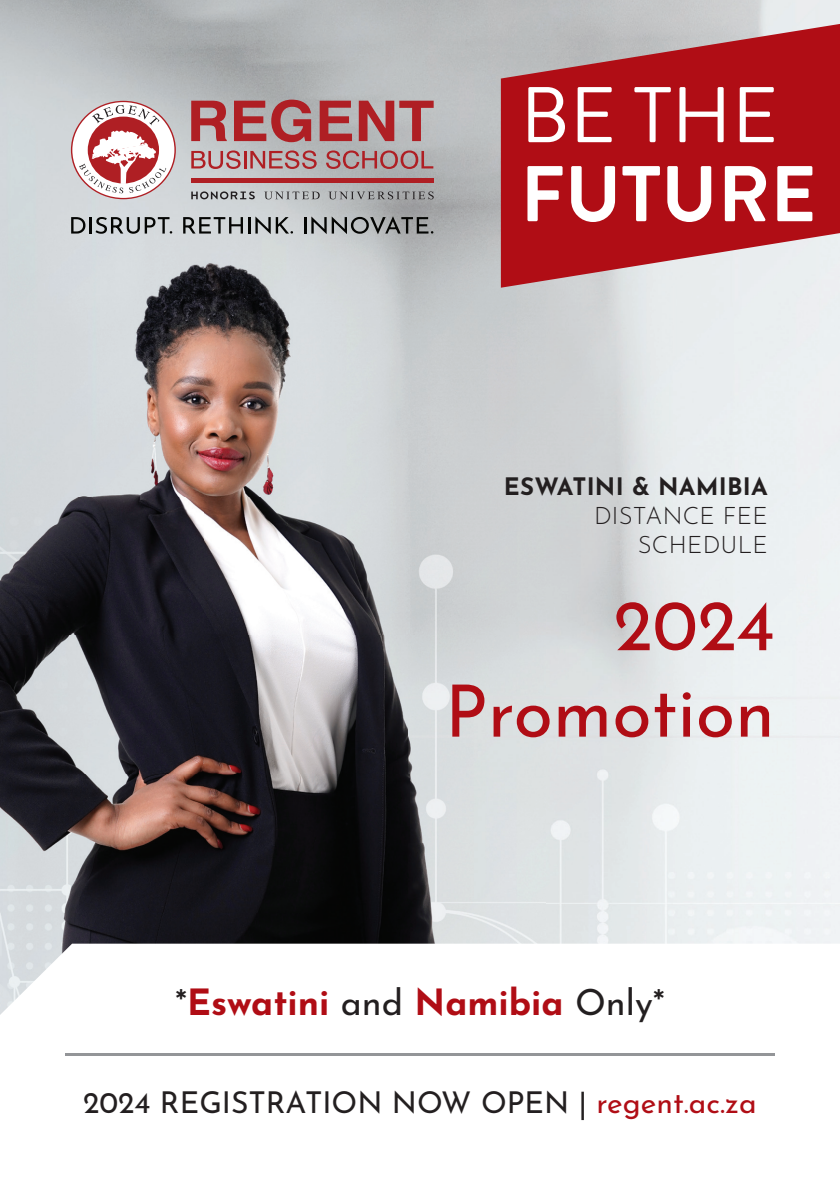
<style>
.page{position:relative;width:840px;height:1191px;background:#fff}
.page>*{position:absolute;margin:0;border:0;box-sizing:border-box;transform-origin:0 0}
.t1{font:700 78.8px "Brandon Grotesque";color:#fff}
.t2{font:78.8px "Brandon Grotesque";color:#fff}
.t3{font:72px/86.4px "Josefin Sans";color:#b00d15;text-align:right}
.t4{font:700 36px "Josefin Sans";color:#b00d15}
.t5{font:30px "Josefin Sans";color:#231f20}
.t6{font:300 24px/28.8px "Josefin Sans";letter-spacing:.01em;color:#231f20;text-align:right}
.t7{font:700 24px "Josefin Sans";letter-spacing:.01em;color:#231f20}
.s1{font-weight:400;color:#231f20}
.s2{color:#b00d15}
</style>
<div class="page">
<img style="left:0;top:0;width:839px;height:943px">
<img style="left:0;top:220px;width:545px;height:723px">
<svg style="left:0;top:943px;width:831px;height:113px"></svg>
<hr style="left:191px;top:179px;width:242px;height:4px;background:#af1f24">
<svg style="left:264px;top:192px;width:55px;height:7px"></svg>
<svg style="left:328px;top:191px;width:105px;height:8px"></svg>
<svg style="left:191px;top:191px;width:64px;height:8px"></svg>
<svg style="left:191px;top:101px;width:36px;height:40px"></svg>
<svg style="left:234px;top:100px;width:77px;height:42px;background:#af6266"></svg>
<svg style="left:319px;top:101px;width:33px;height:40px"></svg>
<svg style="left:358px;top:101px;width:75px;height:40px;background:#b46f73"></svg>
<svg style="left:191px;top:150px;width:125px;height:19px;background:#b9888b"></svg>
<svg style="left:326px;top:150px;width:107px;height:19px;background:#ae8486"></svg>
<svg style="left:71px;top:101px;width:105px;height:98px"></svg>
<svg style="left:71px;top:217px;width:14px;height:16px"></svg>
<hr style="left:89px;top:217px;width:3px;height:16px;background:#040503">
<svg style="left:95px;top:217px;width:77px;height:17px"></svg>
<svg style="left:183px;top:217px;width:110px;height:17px;background:#8f9293"></svg>
<svg style="left:304px;top:216px;width:129px;height:18px;background:#818485"></svg>
<svg style="left:500px;top:8px;width:339px;height:280px;background:#b83f45"></svg>
<hr style="left:65px;top:1053px;width:709px;height:2px;background:#939598">
<h1 class="t2" style="left:520px;top:61px;width:259px">BE THE</h1>
<h1 class="t1" style="left:520px;top:139px;width:297px">FUTURE</h1>
<p class="t7" style="left:503px;top:465px;width:265px">ESWATINI &amp; NAMIBIA</p>
<p class="t6" style="left:593px;top:498px;width:175px">DISTANCE FEE<br>SCHEDULE</p>
<h2 class="t3" style="left:444px;top:573px;width:331px">2024<br>Promotion</h2>
<p class="t4" style="left:175px;top:970px;width:491px"><span class="s1">*</span>Eswatini <span class="s1">and</span> Namibia <span class="s1">Only*</span></p>
<p class="t5" style="left:83px;top:1077px;width:674px">2024 REGISTRATION NOW OPEN | <span class="s2">regent.ac.za</span></p>
</div>
